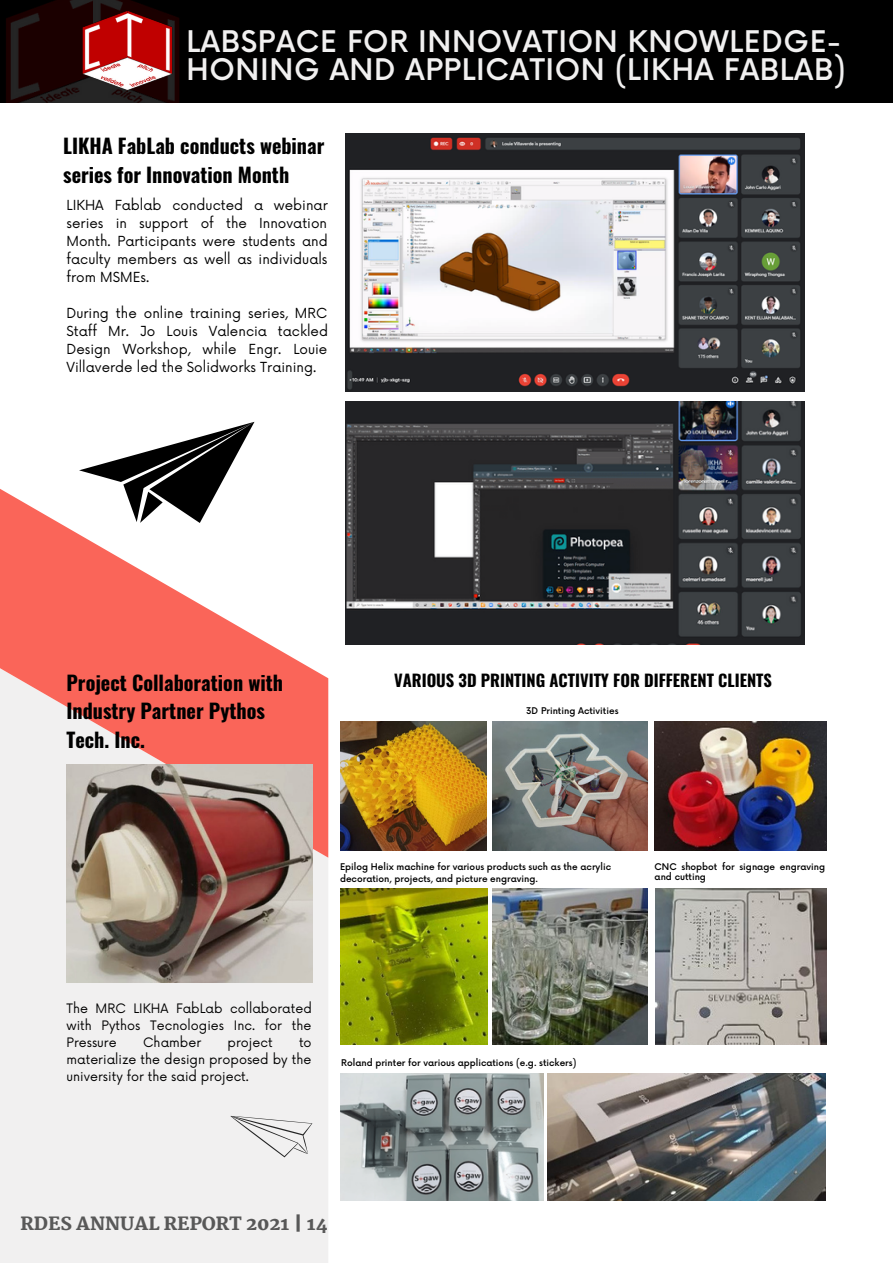
<style>
.page{position:relative;width:893px;height:1264px;background:#fff}
.page>*{position:absolute;margin:0;border:0;box-sizing:border-box;transform-origin:0 0}
.t1{font:500 29.1px/28.3px "Now";letter-spacing:.02em;color:#f1f0f0}
.t2{font:700 20.1px/28px "Oswald";color:#000}
.t3{font:800 18px "Martel";color:#242424}
.t4{font:700 16.5px "Oswald";color:#000}
.t5{font:13.5px/18px "Now";color:#000;text-align:justify}
.t6{font:12.75px/17px "Now";color:#000;text-align:justify}
.t7{font:500 9px/12px "Now";color:#000}
</style>
<div class="page">
<img style="left:492px;top:721px;width:155px;height:129px">
<img style="left:340px;top:1073px;width:203px;height:127px">
<div style="left:0;top:0;width:892px;height:102px;background:#000"></div>
<img style="left:6px;top:0;width:173px;height:102px">
<img style="left:79px;top:11px;width:97px;height:80px">
<div style="left:0;top:857px;width:328px;height:405px;background:#f1f0f0"></div>
<svg style="left:0;top:489px;width:328px;height:368px;fill:#fa6559"></svg>
<img style="left:66px;top:764px;width:247px;height:218px">
<img style="left:655px;top:888px;width:171px;height:156px">
<img style="left:340px;top:721px;width:146px;height:129px">
<img style="left:340px;top:888px;width:147px;height:156px">
<img style="left:492px;top:888px;width:155px;height:156px">
<img style="left:547px;top:1073px;width:278px;height:127px">
<img style="left:654px;top:721px;width:172px;height:129px">
<img style="left:345px;top:134px;width:459px;height:257px">
<img style="left:345px;top:402px;width:459px;height:243px">
<svg style="left:79px;top:422px;width:175px;height:101px"></svg>
<svg style="left:230px;top:1115px;width:82px;height:42px"></svg>
<h1 class="t1" style="left:186px;top:29px;width:660px">LABSPACE FOR INNOVATION KNOWLEDGE-<br>HONING AND APPLICATION (LIKHA FABLAB)</h1>
<h2 class="t2" style="left:63px;top:131px;width:263px">LIKHA FabLab conducts webinar series for Innovation Month</h2>
<p class="t5" style="left:66px;top:197px;width:263px">LIKHA Fablab conducted a webinar series in support of the Innovation Month. Participants were students and faculty members as well as individuals from MSMEs.</p>
<p class="t5" style="left:66px;top:305px;width:263px">During the online training series, MRC Staff Mr. Jo Louis Valencia tackled Design Workshop, while Engr. Louie Villaverde led the Solidworks Training.</p>
<h2 class="t2" style="left:66px;top:668px;width:218px">Project Collaboration with</h2>
<p class="t4" style="left:394px;top:667px;width:379px">VARIOUS 3D PRINTING ACTIVITY FOR DIFFERENT CLIENTS</p>
<h2 class="t2" style="left:66px;top:696px;width:200px">Industry Partner Pythos<br>Tech. Inc.</h2>
<p class="t7" style="left:526px;top:705px;width:94px">3D Printing Activities</p>
<p class="t7" style="left:340px;top:861px;width:273px">Epilog Helix machine for various products such as the acrylic decoration, projects, and picture engraving.</p>
<p class="t7" style="left:654px;top:862px;width:172px;line-height:9.8px">CNC shopbot for signage engraving and cutting</p>
<p class="t6" style="left:66px;top:1000px;width:247px">The MRC LIKHA FabLab collaborated with Pythos Tecnologies Inc. for the Pressure</p>
<p class="t6" style="left:143px;top:1034px;width:59px">Chamber</p>
<p class="t6" style="left:227px;top:1034px;width:47px">project</p>
<p class="t6" style="left:66px;top:1034px;width:247px;text-indent:232px">to materialize the design proposed by the university for the said project.</p>
<p class="t7" style="left:341px;top:1057px;width:236px">Roland printer for various applications (e.g. stickers)</p>
<h3 class="t3" style="left:20px;top:1212px;width:308px">RDES ANNUAL REPORT 2021 | 14</h3>
</div>
